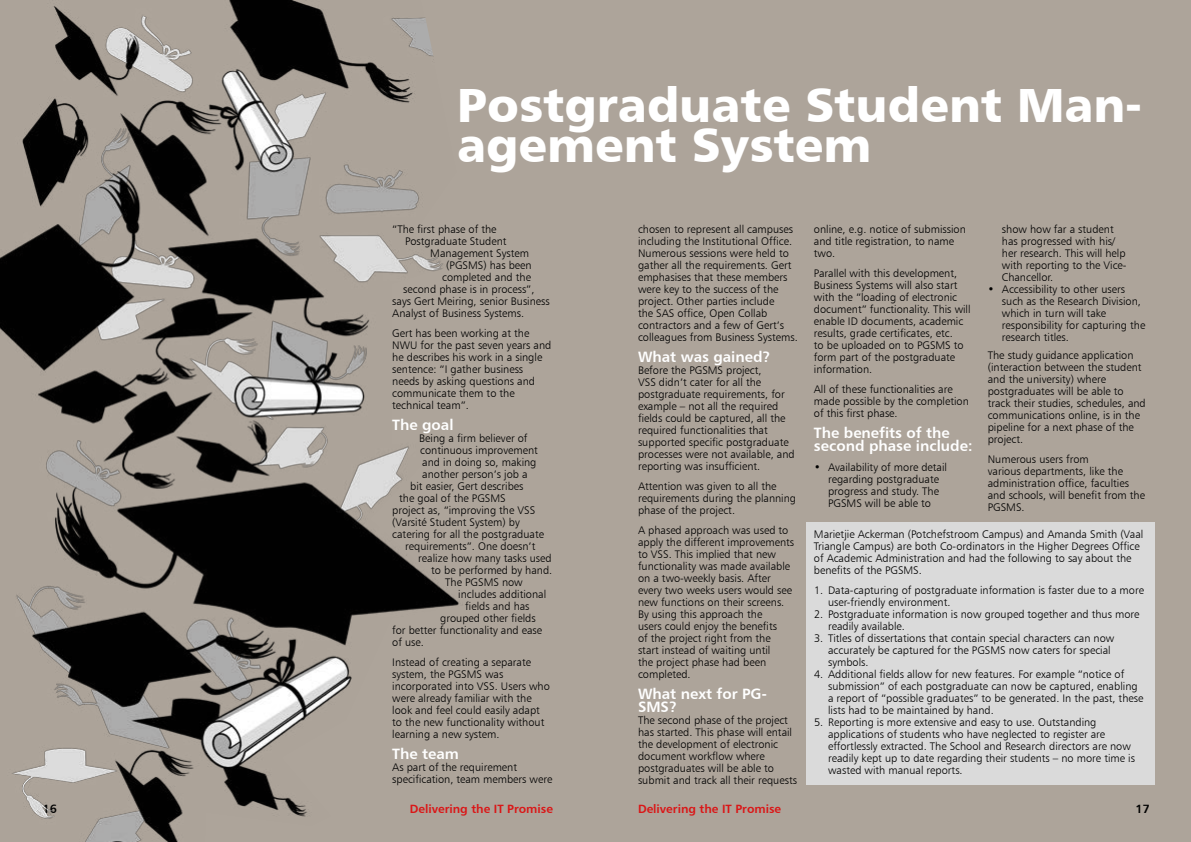
<style>
.page{position:relative;width:1191px;height:842px;background:#fff}
.page>*{position:absolute;margin:0;border:0;box-sizing:border-box;transform-origin:0 0}
.t1{font:48px/40px "Humanist 777 BT Black B";color:#fff}
.t2{font:15px/13px "Humanist 777 BT Bold B";color:#fff}
.t3{font:12px "Humanist 777 BT Bold B";color:#da1617}
.t4{font:12px "Humanist 777 BT Bold B";color:#000}
.t5{font:11px/12px "Humanist 777 BT Light B";color:#000}
</style>
<div class="page">
<div style="left:0;top:0;width:595px;height:842px;background:#ada49a"></div>
<div style="left:595px;top:0;width:596px;height:842px;background:#ada49a"></div>
<div style="left:806px;top:522px;width:348px;height:263px;background:#dadada"></div>
<img style="left:0;top:0;width:459px;height:842px">
<h1 class="t1" style="left:457px;top:83px;width:686px">Postgraduate Student Man&shy;agement System</h1>
<p class="t5" style="left:392px;top:223px;width:106px">“The first phase of the</p>
<p class="t5" style="left:405px;top:235px;width:103px">Postgraduate Student</p>
<p class="t5" style="left:430px;top:247px;width:100px">Management System</p>
<p class="t5" style="left:446px;top:259px;width:87px">(PGSMS) has been</p>
<p class="t5" style="left:442px;top:271px;width:90px">completed and the</p>
<p class="t5" style="left:403px;top:283px;width:133px">second phase is in process”,</p>
<p class="t5" style="left:392px;top:295px;width:159px">says Gert Meiring, senior Business</p>
<p class="t5" style="left:392px;top:307px;width:133px">Analyst of Business Systems.</p>
<p class="t5" style="left:392px;top:327px;width:161px">Gert has been working at the<br>NWU for the past seven years and he describes his work in a single sentence: “I gather business needs by asking questions and communicate them to the technical team”.</p>
<h2 class="t2" style="left:392px;top:418px;width:63px">The goal</h2>
<p class="t5" style="left:419px;top:432px;width:110px">Being a firm believer of</p>
<p class="t5" style="left:420px;top:444px;width:119px">continuous improvement</p>
<p class="t5" style="left:422px;top:456px;width:116px">and in doing so, making</p>
<p class="t5" style="left:422px;top:468px;width:107px">another person’s job a</p>
<p class="t5" style="left:410px;top:480px;width:115px">bit easier, Gert describes</p>
<p class="t5" style="left:399px;top:492px;width:108px">the goal of the PGSMS</p>
<p class="t5" style="left:392px;top:504px;width:145px">project as, “improving the VSS</p>
<p class="t5" style="left:392px;top:516px;width:129px">(Varsité Student System) by</p>
<p class="t5" style="left:392px;top:528px;width:153px">catering for all the postgraduate</p>
<p class="t5" style="left:405px;top:540px;width:132px">requirements”. One doesn’t</p>
<p class="t5" style="left:418px;top:552px;width:135px">realize how many tasks used</p>
<p class="t5" style="left:431px;top:564px;width:123px">to be performed by hand.</p>
<p class="t5" style="left:445px;top:576px;width:79px">The PGSMS now</p>
<p class="t5" style="left:458px;top:588px;width:89px">includes additional</p>
<p class="t5" style="left:465px;top:600px;width:66px">fields and has</p>
<p class="t5" style="left:440px;top:612px;width:97px">grouped other fields</p>
<p class="t5" style="left:392px;top:624px;width:151px">for better functionality and ease</p>
<p class="t5" style="left:392px;top:636px;width:33px">of use.</p>
<p class="t5" style="left:392px;top:656px;width:159px">Instead of creating a separate system, the PGSMS was incorporated into VSS. Users who were already familiar with the look and feel could easily adapt to the new functionality without learning a new system.</p>
<h2 class="t2" style="left:392px;top:747px;width:68px">The team</h2>
<p class="t5" style="left:392px;top:761px;width:162px">As part of the requirement specification, team members were</p>
<p class="t5" style="left:638px;top:223px;width:161px">chosen to represent all campuses including the Institutional Office.<br>Numerous sessions were held to gather all the requirements. Gert emphasises that these members were key to the success of the project. Other parties include<br>the SAS office, Open Collab contractors and a few of Gert’s colleagues from Business Systems.</p>
<h2 class="t2" style="left:638px;top:350px;width:134px">What was gained?</h2>
<p class="t5" style="left:638px;top:364px;width:158px">Before the PGSMS project,<br>VSS didn’t cater for all the postgraduate requirements, for example – not all the required fields could be captured, all the required functionalities that supported specific postgraduate processes were not available, and reporting was insufficient.</p>
<p class="t5" style="left:638px;top:480px;width:160px">Attention was given to all the requirements during the planning phase of the project.</p>
<p class="t5" style="left:638px;top:524px;width:158px">A phased approach was used to apply the different improvements to VSS. This implied that new functionality was made available on a two-weekly basis. After every two weeks users would see new functions on their screens.<br>By using this approach the<br>users could enjoy the benefits<br>of the project right from the start instead of waiting until<br>the project phase had been completed.</p>
<h2 class="t2" style="left:638px;top:687px;width:130px">What next for PG-<br>SMS?</h2>
<p class="t5" style="left:638px;top:714px;width:160px">The second phase of the project has started. This phase will entail the development of electronic document workflow where postgraduates will be able to submit and track all their requests</p>
<p class="t5" style="left:814px;top:223px;width:153px">online, e.g. notice of submission and title registration, to name two.</p>
<p class="t5" style="left:814px;top:267px;width:158px">Parallel with this development,<br>Business Systems will also start with the “loading of electronic document” functionality. This will enable ID documents, academic results, grade certificates, etc.<br>to be uploaded on to PGSMS to form part of the postgraduate information.</p>
<p class="t5" style="left:814px;top:383px;width:156px">All of these functionalities are made possible by the completion of this first phase.</p>
<h2 class="t2" style="left:814px;top:426px;width:160px">The benefits of the second phase include:</h2>
<p class="t5" style="left:814px;top:461px;width:135px;text-align:center">• Availability of more detail regarding postgraduate progress and study. The<br>PGSMS will be able to</p>
<p class="t5" style="left:1002px;top:223px;width:126px">show how far a student has progressed with his/ her research. This will help with reporting to the Vice-<br>Chancellor.</p>
<p class="t5" style="left:1002px;top:283px;width:145px;text-indent:-14px">• Accessibility to other users such as the Research Division, which in turn will take responsibility for capturing the research titles.</p>
<p class="t5" style="left:987px;top:349px;width:160px">The study guidance application (interaction between the student and the university) where postgraduates will be able to track their studies, schedules, and communications online, is in the pipeline for a next phase of the project.</p>
<p class="t5" style="left:987px;top:453px;width:159px">Numerous users from<br>various departments, like the administration office, faculties and schools, will benefit from the<br>PGSMS.</p>
<p class="t5" style="left:814px;top:528px;width:331px">Marietjie Ackerman (Potchefstroom Campus) and Amanda Smith (Vaal Triangle Campus) are both Co-ordinators in the Higher Degrees Office of Academic Administration and had the following to say about the benefits of the PGSMS.</p>
<p class="t5" style="left:828px;top:584px;width:317px;text-indent:-14px">1. Data-capturing of postgraduate information is faster due to a more user-friendly environment.</p>
<p class="t5" style="left:828px;top:608px;width:313px;text-indent:-14px">2. Postgraduate information is now grouped together and thus more readily available.</p>
<p class="t5" style="left:828px;top:632px;width:288px;text-indent:-14px">3. Titles of dissertations that contain special characters can now accurately be captured for the PGSMS now caters for special symbols.</p>
<p class="t5" style="left:828px;top:668px;width:317px;text-indent:-14px">4. Additional fields allow for new features. For example “notice of submission” of each postgraduate can now be captured, enabling a report of “possible graduates” to be generated. In the past, these lists had to be maintained by hand.</p>
<p class="t5" style="left:828px;top:716px;width:308px;text-indent:-14px">5. Reporting is more extensive and easy to use. Outstanding applications of students who have neglected to register are effortlessly extracted. The School and Research directors are now readily kept up to date regarding their students – no more time is wasted with manual reports.</p>
<p class="t4" style="left:43px;top:801px;width:16px">16</p>
<p class="t3" style="left:410px;top:801px;width:145px">Delivering the IT Promise</p>
<p class="t3" style="left:638px;top:801px;width:145px">Delivering the IT Promise</p>
<p class="t4" style="left:1135px;top:801px;width:16px">17</p>
</div>
